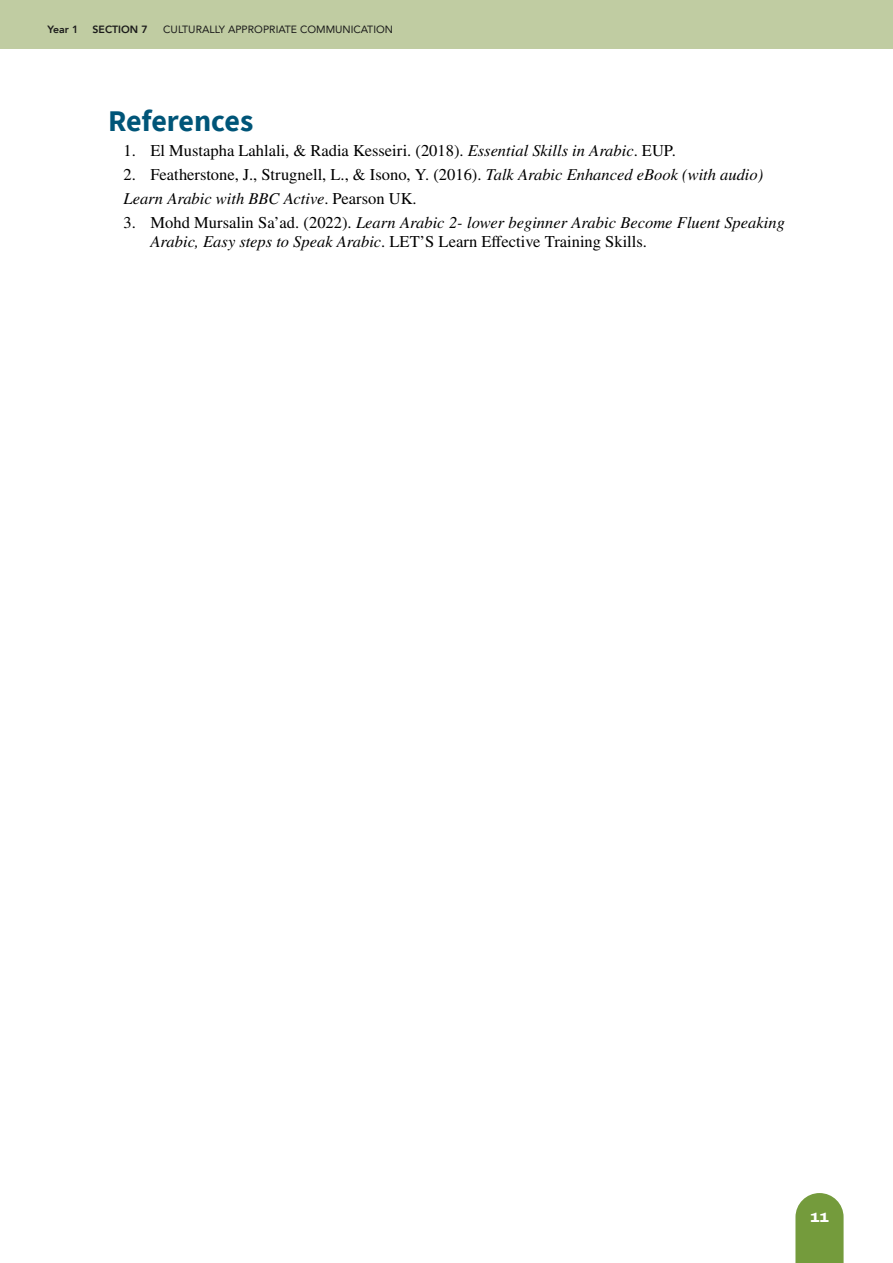
<style>
.page{position:relative;width:893px;height:1263px;background:#fff}
.page>*{position:absolute;margin:0;border:0;box-sizing:border-box;transform-origin:0 0}
.t1{font:700 30px "Source Sans Pro";letter-spacing:-.005em;color:#005578}
.t2{font:16.5px/23.7px "STIX General";color:#000}
.t3{font:italic 16.5px/19.5px "STIX General";color:#000}
.t4{font:800 13.5px "Archivo Expanded";color:#fff}
.t5{font:10.5px "Avenir";color:#1a1a1a}
.t6{font:800 10.5px "Avenir";color:#1a1a1a}
.s1{font-style:italic}
.s2{font-style:normal}
</style>
<div class="page">
<div style="left:0;top:0;width:893px;height:49px;background:#c0cca2"></div>
<svg style="left:795px;top:1193px;width:49px;height:70px;background:#80a44d"></svg>
<p class="t6" style="left:48px;top:21px;width:32px">Year 1</p>
<p class="t6" style="left:93px;top:21px;width:57px">SECTION 7</p>
<p class="t5" style="left:163px;top:21px;width:231px">CULTURALLY APPROPRIATE COMMUNICATION</p>
<h1 class="t1" style="left:108px;top:100px;width:147px">References</h1>
<p class="t2" style="left:124px;top:140px;width:554px">1. El Mustapha Lahlali, &amp; Radia Kesseiri. (2018). <span class="s1">Essential Skills in Arabic</span>. EUP.</p>
<p class="t2" style="left:124px;top:164px;width:641px">2. Featherstone, J., Strugnell, L., &amp; Isono, Y. (2016). <span class="s1">Talk Arabic Enhanced eBook (with audio)<br>Learn Arabic with BBC Active</span>. Pearson UK.</p>
<p class="t3" style="left:151px;top:212px;width:636px;text-indent:-27px"><span class="s2">3. Mohd Mursalin Sa’ad. (2022).</span> Learn Arabic 2- lower beginner Arabic Become Fluent Speaking<br>Arabic, Easy steps to Speak Arabic<span class="s2">. LET’S Learn Effective Training Skills.</span></p>
<p class="t4" style="left:810px;top:1207px;width:20px">11</p>
</div>
